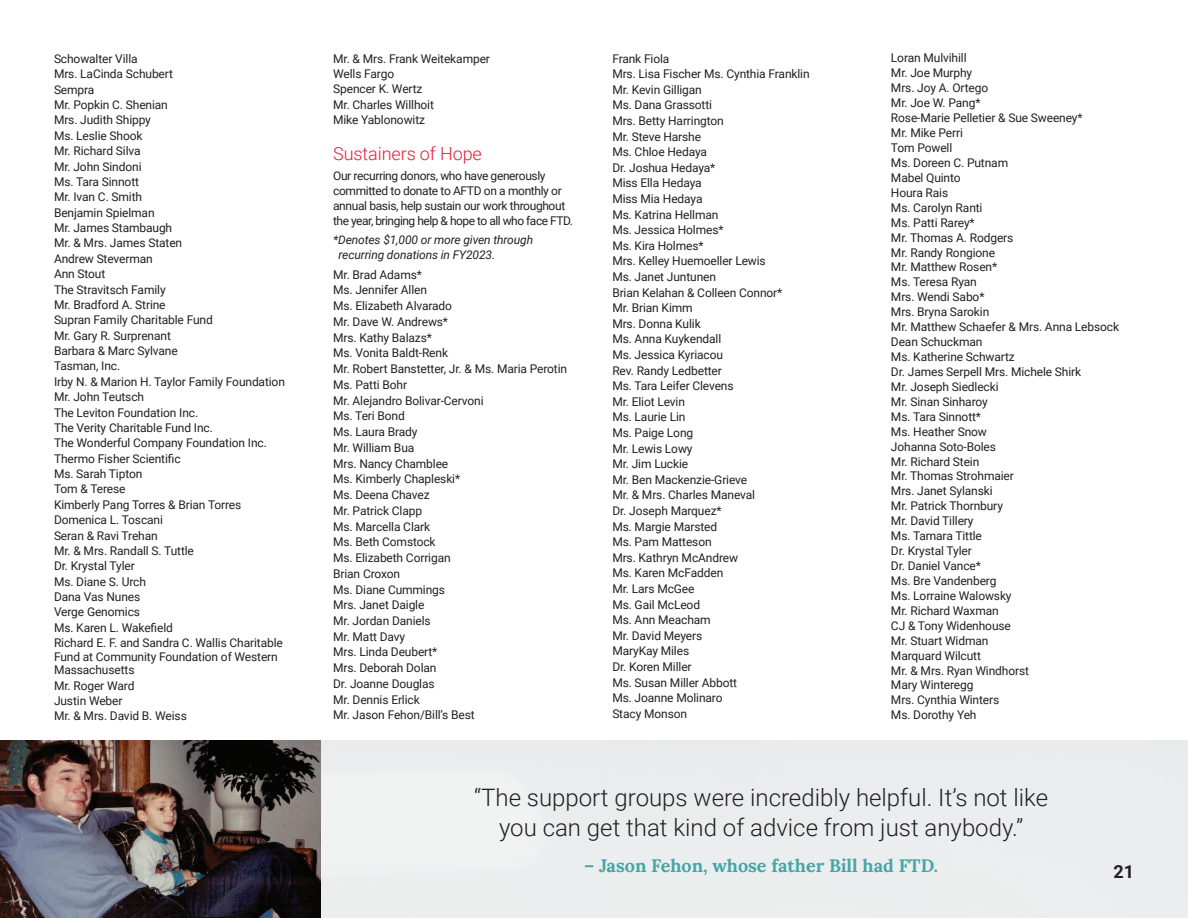
<style>
.page{position:relative;width:1188px;height:918px;background:#fff}
.page>*{position:absolute;margin:0;border:0;box-sizing:border-box;transform-origin:0 0}
.t1{font:300 24px/30px "Roboto";color:#231f20;text-align:center}
.t2{font:700 18px "Lora";color:#45a6a6}
.t3{font:300 18px "Roboto";letter-spacing:-.005em;color:#e71c34}
.t4{font:700 18px "Roboto";color:#231f20}
.t5{font:12px/15.3px "Roboto";letter-spacing:-.01em;color:#231f20}
.t6{font:12px/15px "Roboto";letter-spacing:-.03em;color:#231f20}
.t7{font:italic 12px/15px "Roboto";letter-spacing:-.01em;color:#231f20}
</style>
<div class="page">
<img style="left:0;top:741px;width:321px;height:177px">
<p class="t5" style="left:54px;top:51px;width:233px">Schowalter Villa<br>Mrs. LaCinda Schubert<br>Sempra<br>Mr. Popkin C. Shenian<br>Mrs. Judith Shippy<br>Ms. Leslie Shook<br>Mr. Richard Silva<br>Mr. John Sindoni<br>Ms. Tara Sinnott<br>Mr. Ivan C. Smith<br>Benjamin Spielman<br>Mr. James Stambaugh<br>Mr. &amp; Mrs. James Staten<br>Andrew Steverman<br>Ann Stout<br>The Stravitsch Family<br>Mr. Bradford A. Strine<br>Supran Family Charitable Fund<br>Mr. Gary R. Surprenant<br>Barbara &amp; Marc Sylvane<br>Tasman, Inc.<br>Irby N. &amp; Marion H. Taylor Family Foundation<br>Mr. John Teutsch<br>The Leviton Foundation Inc.<br>The Verity Charitable Fund Inc.<br>The Wonderful Company Foundation Inc.<br>Thermo Fisher Scientific<br>Ms. Sarah Tipton<br>Tom &amp; Terese<br>Kimberly Pang Torres &amp; Brian Torres<br>Domenica L. Toscani<br>Seran &amp; Ravi Trehan<br>Mr. &amp; Mrs. Randall S. Tuttle<br>Dr. Krystal Tyler<br>Ms. Diane S. Urch<br>Dana Vas Nunes<br>Verge Genomics<br>Ms. Karen L. Wakefield<br>Richard E. F. and Sandra C. Wallis Charitable</p>
<p class="t5" style="left:54px;top:649px;width:225px;line-height:13.5px">Fund at Community Foundation of Western<br>Massachusetts</p>
<p class="t5" style="left:54px;top:677px;width:134px">Mr. Roger Ward<br>Justin Weber<br>Mr. &amp; Mrs. David B. Weiss</p>
<p class="t5" style="left:333px;top:50px;width:158px">Mr. &amp; Mrs. Frank Weitekamper<br>Wells Fargo<br>Spencer K. Wertz<br>Mr. Charles Willhoit<br>Mike Yablonowitz</p>
<h2 class="t3" style="left:333px;top:141px;width:150px">Sustainers of Hope</h2>
<p class="t6" style="left:333px;top:167px;width:241px">Our recurring donors, who have generously committed to donate to AFTD on a monthly or annual basis, help sustain our work throughout the year, bringing help &amp; hope to all who face FTD.</p>
<p class="t7" style="left:339px;top:232px;width:196px;text-indent:-5px">*Denotes $1,000 or more given through recurring donations in FY2023.</p>
<p class="t5" style="left:333px;top:266px;width:236px;line-height:15.8px">Mr. Brad Adams*<br>Ms. Jennifer Allen<br>Ms. Elizabeth Alvarado<br>Mr. Dave W. Andrews*<br>Mrs. Kathy Balazs*<br>Ms. Vonita Baldt-Renk<br>Mr. Robert Banstetter, Jr. &amp; Ms. Maria Perotin<br>Ms. Patti Bohr<br>Mr. Alejandro Bolivar-Cervoni<br>Ms. Teri Bond<br>Ms. Laura Brady<br>Mr. William Bua<br>Mrs. Nancy Chamblee<br>Ms. Kimberly Chapleski*<br>Ms. Deena Chavez<br>Mr. Patrick Clapp<br>Ms. Marcella Clark<br>Ms. Beth Comstock<br>Ms. Elizabeth Corrigan<br>Brian Croxon<br>Ms. Diane Cummings<br>Mrs. Janet Daigle<br>Mr. Jordan Daniels<br>Mr. Matt Davy<br>Mrs. Linda Deubert*<br>Mrs. Deborah Dolan<br>Dr. Joanne Douglas<br>Mr. Dennis Erlick<br>Mr. Jason Fehon/Bill’s Best</p>
<p class="t5" style="left:612px;top:50px;width:199px">Frank Fiola<br>Mrs. Lisa Fischer Ms. Cynthia Franklin<br>Mr. Kevin Gilligan<br>Ms. Dana Grassotti<br>Mrs. Betty Harrington<br>Mr. Steve Harshe<br>Ms. Chloe Hedaya<br>Dr. Joshua Hedaya*<br>Miss Ella Hedaya<br>Miss Mia Hedaya<br>Ms. Katrina Hellman<br>Ms. Jessica Holmes*<br>Ms. Kira Holmes*<br>Mrs. Kelley Huemoeller Lewis<br>Ms. Janet Juntunen<br>Brian Kelahan &amp; Colleen Connor*<br>Mr. Brian Kimm<br>Mrs. Donna Kulik<br>Ms. Anna Kuykendall<br>Ms. Jessica Kyriacou<br>Rev. Randy Ledbetter<br>Ms. Tara Leifer Clevens<br>Mr. Eliot Levin<br>Ms. Laurie Lin<br>Ms. Paige Long<br>Mr. Lewis Lowy<br>Mr. Jim Luckie<br>Mr. Ben Mackenzie-Grieve<br>Mr. &amp; Mrs. Charles Maneval<br>Dr. Joseph Marquez*<br>Ms. Margie Marsted<br>Ms. Pam Matteson<br>Mrs. Kathryn McAndrew<br>Ms. Karen McFadden<br>Mr. Lars McGee<br>Ms. Gail McLeod<br>Ms. Ann Meacham<br>Mr. David Meyers<br>MaryKay Miles<br>Dr. Koren Miller<br>Ms. Susan Miller Abbott<br>Ms. Joanne Molinaro<br>Stacy Monson</p>
<p class="t5" style="left:891px;top:50px;width:230px">Loran Mulvihill<br>Mr. Joe Murphy<br>Mrs. Joy A. Ortego<br>Mr. Joe W. Pang*<br>Rose-Marie Pelletier &amp; Sue Sweeney*<br>Mr. Mike Perri<br>Tom Powell<br>Ms. Doreen C. Putnam<br>Mabel Quinto<br>Houra Rais<br>Ms. Carolyn Ranti<br>Ms. Patti Rarey*<br>Mr. Thomas A. Rodgers<br>Mr. Randy Rongione<br>Mr. Matthew Rosen*<br>Ms. Teresa Ryan<br>Mrs. Wendi Sabo*<br>Mrs. Bryna Sarokin<br>Mr. Matthew Schaefer &amp; Mrs. Anna Lebsock<br>Dean Schuckman<br>Ms. Katherine Schwartz<br>Dr. James Serpell Mrs. Michele Shirk<br>Mr. Joseph Siedlecki<br>Mr. Sinan Sinharoy<br>Ms. Tara Sinnott*<br>Ms. Heather Snow<br>Johanna Soto-Boles<br>Mr. Richard Stein<br>Mr. Thomas Strohmaier<br>Mrs. Janet Sylanski<br>Mr. Patrick Thornbury<br>Mr. David Tillery<br>Ms. Tamara Tittle<br>Dr. Krystal Tyler<br>Dr. Daniel Vance*<br>Ms. Bre Vandenberg<br>Ms. Lorraine Walowsky<br>Mr. Richard Waxman<br>CJ &amp; Tony Widenhouse<br>Mr. Stuart Widman<br>Marquard Wilcutt<br>Mr. &amp; Mrs. Ryan Windhorst<br>Mary Winteregg<br>Mrs. Cynthia Winters<br>Ms. Dorothy Yeh</p>
<h1 class="t1" style="left:474px;top:782px;width:576px">“The support groups were incredibly helpful. It’s not like you can get that kind of advice from just anybody.”</h1>
<h2 class="t2" style="left:584px;top:854px;width:355px">– Jason Fehon, whose father Bill had FTD.</h2>
<h2 class="t4" style="left:1113px;top:858px;width:22px">21</h2>
</div>
